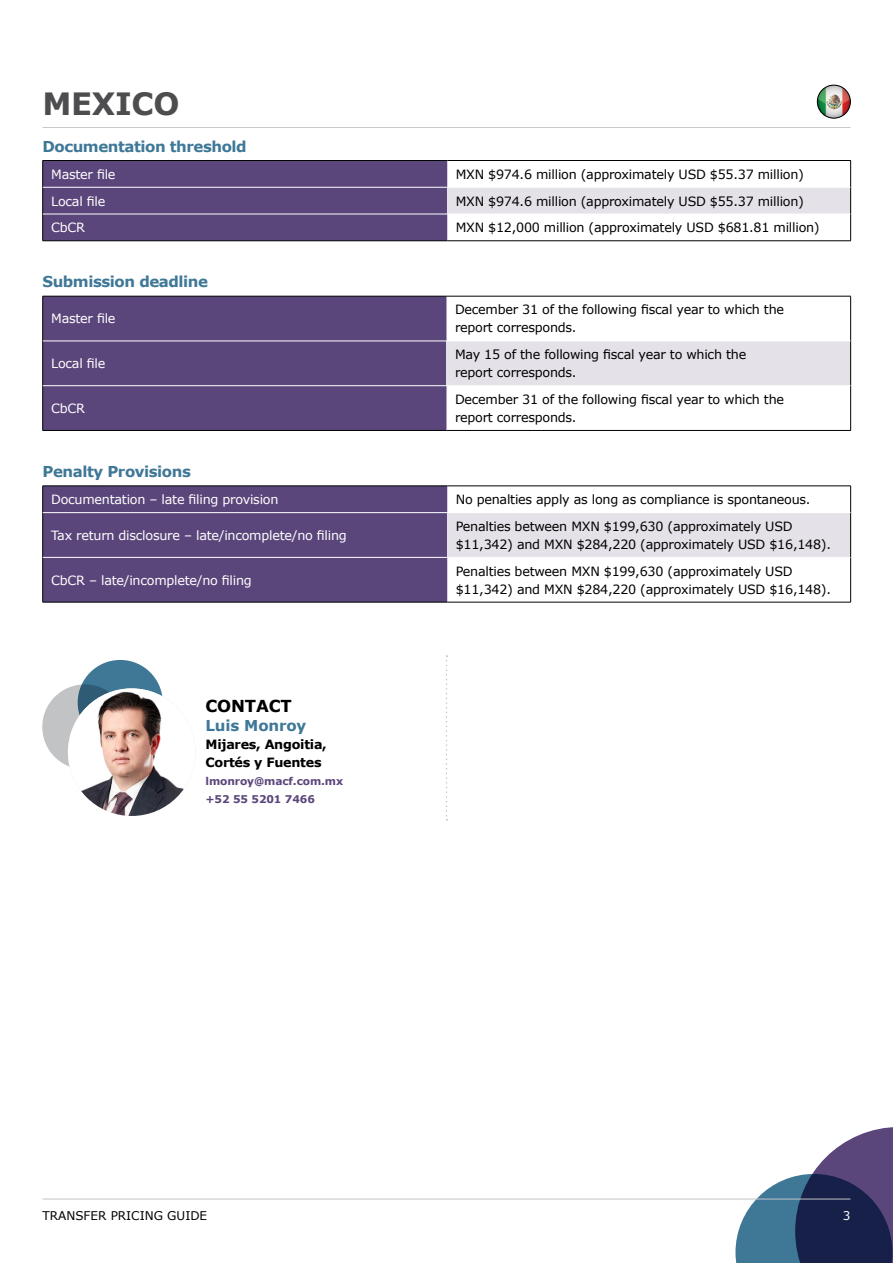
<style>
.page{position:relative;width:893px;height:1263px;background:#fff}
.page>*{position:absolute;margin:0;border:0;box-sizing:border-box;transform-origin:0 0}
.t1{font:700 30.75px "Verdana";letter-spacing:-.01em;color:#4d4d4f}
.Contact_Subheading{font:700 16.5px "Verdana";letter-spacing:-.01em;color:#000}
.Text_Heading_-_Before_tables{font:700 15px "Verdana";letter-spacing:-.03em;color:#3f7897}
.Contact_Name{font:700 15px "Verdana";letter-spacing:-.01em;color:#3f7897}
.Body_Text{font:12.75px/18px "Verdana";letter-spacing:-.02em;color:#000}
.Body_Text_-_White{font:12.75px "Verdana";letter-spacing:-.02em;color:#fff}
.Contact_Company{font:700 12.75px/18px "Verdana";letter-spacing:-.02em;color:#000}
.t2{font:12px "Verdana";color:#000}
.t3{font:12px "Verdana";color:#fff}
.Contact_Details{font:700 10.65px "Verdana";letter-spacing:-.01em;color:#5b467b}
</style>
<div class="page">
<svg style="left:735px;top:1127px;width:158px;height:136px"></svg>
<hr style="left:43px;top:127px;width:807px;height:1px;background:#c1c3c5">
<hr style="left:43px;top:1199px;width:807px;height:1px;background:#c1c3c5">
<div style="left:447px;top:187px;width:404px;height:27px;background:#e4e1e8"></div>
<hr style="left:447px;top:160px;width:404px;height:1px;background:#000">
<div style="left:42px;top:160px;width:405px;height:81px;background:#5b467b"></div>
<svg style="left:850px;top:161px;width:1px;height:79px"></svg>
<hr style="left:43px;top:240px;width:404px;height:1px;background:#000">
<hr style="left:447px;top:240px;width:404px;height:1px;background:#000">
<hr style="left:43px;top:187px;width:404px;height:1px;background:#fff">
<hr style="left:447px;top:187px;width:403px;height:1px;background:#fff">
<hr style="left:43px;top:214px;width:404px;height:1px;background:#fff">
<div style="left:43px;top:297px;width:403px;height:133px;background:#5b467b"></div>
<div style="left:446px;top:341px;width:405px;height:45px;background:#e4e1e8"></div>
<hr style="left:43px;top:296px;width:403px;height:1px;background:#000">
<hr style="left:42px;top:296px;width:1px;height:45px;background:#000">
<hr style="left:446px;top:296px;width:405px;height:1px;background:#000">
<hr style="left:850px;top:296px;width:1px;height:45px;background:#000">
<hr style="left:42px;top:341px;width:1px;height:45px;background:#000">
<hr style="left:850px;top:341px;width:1px;height:45px;background:#000">
<hr style="left:42px;top:386px;width:1px;height:44px;background:#000">
<hr style="left:850px;top:386px;width:1px;height:44px;background:#000">
<hr style="left:43px;top:430px;width:403px;height:1px;background:#000">
<hr style="left:446px;top:430px;width:405px;height:1px;background:#000">
<hr style="left:43px;top:341px;width:403px;height:1px;background:#fff">
<hr style="left:446px;top:341px;width:404px;height:1px;background:#fff">
<hr style="left:43px;top:385px;width:403px;height:1px;background:#fff">
<hr style="left:446px;top:385px;width:404px;height:1px;background:#fff">
<div style="left:43px;top:487px;width:404px;height:115px;background:#5b467b"></div>
<div style="left:447px;top:513px;width:404px;height:44px;background:#e4e1e8"></div>
<hr style="left:43px;top:486px;width:404px;height:1px;background:#000">
<svg style="left:42px;top:486px;width:1px;height:27px"></svg>
<hr style="left:447px;top:486px;width:404px;height:1px;background:#000">
<svg style="left:850px;top:486px;width:1px;height:27px"></svg>
<hr style="left:42px;top:513px;width:1px;height:44px;background:#000">
<hr style="left:850px;top:513px;width:1px;height:44px;background:#000">
<hr style="left:42px;top:557px;width:1px;height:45px;background:#000">
<hr style="left:850px;top:557px;width:1px;height:45px;background:#000">
<hr style="left:43px;top:602px;width:404px;height:1px;background:#000">
<hr style="left:447px;top:602px;width:404px;height:1px;background:#000">
<hr style="left:43px;top:512px;width:404px;height:1px;background:#fff">
<hr style="left:43px;top:557px;width:404px;height:1px;background:#fff">
<svg style="left:446px;top:655px;width:1px;height:165px"></svg>
<div style="left:42px;top:684px;width:85px;height:85px;background:#c1c3c5;border-radius:50%"></div>
<svg style="left:78px;top:660px;width:85px;height:85px;background:#3d7390"></svg>
<img style="left:68px;top:688px;width:127px;height:128px;border-radius:64px">
<img style="left:817px;top:85px;width:33px;height:33px;border-radius:17px">
<div style="left:817px;top:85px;width:33px;height:33px;border:1px solid #000;border-radius:50%"></div>
<h1 class="t1" style="left:43px;top:84px;width:113px">Mexico</h1>
<p class="Text_Heading_-_Before_tables" style="left:43px;top:137px;width:206px">Documentation threshold</p>
<p class="Body_Text_-_White" style="left:51px;top:165px;width:66px">Master file</p>
<p class="Body_Text" style="left:456px;top:165px;width:350px">MXN $974.6 million (approximately USD $55.37 million)</p>
<p class="Body_Text_-_White" style="left:51px;top:192px;width:56px">Local file</p>
<p class="Body_Text" style="left:456px;top:192px;width:350px">MXN $974.6 million (approximately USD $55.37 million)</p>
<p class="Body_Text_-_White" style="left:51px;top:219px;width:35px">CbCR</p>
<p class="Body_Text" style="left:456px;top:218px;width:365px">MXN $12,000 million (approximately USD $681.81 million)</p>
<p class="Text_Heading_-_Before_tables" style="left:43px;top:272px;width:167px">Submission deadline</p>
<p class="Body_Text_-_White" style="left:51px;top:310px;width:66px">Master file</p>
<p class="Body_Text" style="left:455px;top:301px;width:331px">December 31 of the following fiscal year to which the report corresponds.</p>
<p class="Body_Text_-_White" style="left:51px;top:355px;width:56px">Local file</p>
<p class="Body_Text" style="left:455px;top:345px;width:293px">May 15 of the following fiscal year to which the report corresponds.</p>
<p class="Body_Text_-_White" style="left:51px;top:400px;width:35px">CbCR</p>
<p class="Body_Text" style="left:455px;top:390px;width:331px">December 31 of the following fiscal year to which the report corresponds.</p>
<p class="Text_Heading_-_Before_tables" style="left:43px;top:462px;width:150px">Penalty Provisions</p>
<p class="Body_Text_-_White" style="left:51px;top:491px;width:229px">Documentation – late filing provision</p>
<p class="Body_Text" style="left:456px;top:490px;width:356px">No penalties apply as long as compliance is spontaneous.</p>
<p class="Body_Text_-_White" style="left:51px;top:526px;width:297px">Tax return disclosure – late/incomplete/no filing</p>
<p class="Body_Text" style="left:456px;top:517px;width:377px">Penalties between MXN $199,630 (approximately USD $11,342) and MXN $284,220 (approximately USD $16,148).</p>
<p class="Body_Text_-_White" style="left:51px;top:571px;width:202px">CbCR – late/incomplete/no filing</p>
<p class="Body_Text" style="left:456px;top:562px;width:377px">Penalties between MXN $199,630 (approximately USD $11,342) and MXN $284,220 (approximately USD $16,148).</p>
<p class="Contact_Subheading" style="left:206px;top:695px;width:88px">CONTACT</p>
<p class="Contact_Name" style="left:206px;top:716px;width:102px">Luis Monroy</p>
<p class="Contact_Company" style="left:206px;top:736px;width:123px">Mijares, Angoitia,<br>Cortés y Fuentes</p>
<p class="Contact_Details" style="left:206px;top:774px;width:139px">lmonroy@macf.com.mx</p>
<p class="Contact_Details" style="left:206px;top:792px;width:111px">+52 55 5201 7466</p>
<p class="t2" style="left:43px;top:1208px;width:166px">TRANSFER PRICING GUIDE</p>
<p class="t3" style="left:843px;top:1208px;width:9px">3</p>
</div>
